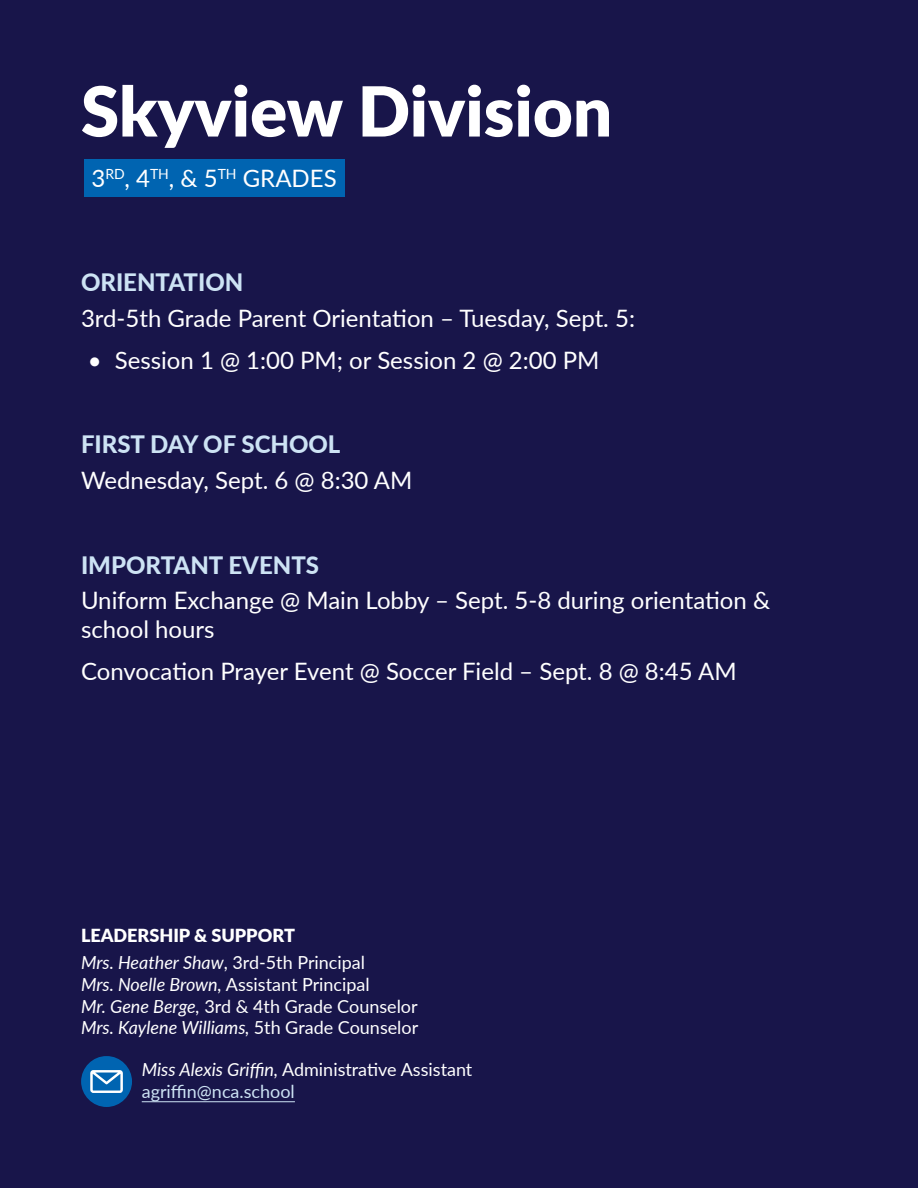
<style>
.page{position:relative;width:918px;height:1188px;background:#18154a}
.page>*{position:absolute;margin:0;border:0;box-sizing:border-box;transform-origin:0 0}
.paragraph{font:900 69px "Lato";color:#fff}
.paragraph-2{font:24px/28.8px "Lato";color:#fff}
.paragraph-3{font:800 24px "Lato";color:#cde3f4}
.paragraph-4{font:18px/21.6px "Lato";color:#fff}
.paragraph-5{font:italic 18px "Lato";color:#fff}
.paragraph-6{font:900 18px "Lato";color:#fff}
.s1{font-style:italic}
.s2{font-style:normal}
.s3{color:#cde3f4}
</style>
<div class="page">
<div style="left:84px;top:159px;width:261px;height:38px;background:#0064b1"></div>
<hr style="left:142px;top:1101px;width:153px;height:1px;background:#cde3f4">
<svg style="left:81px;top:1056px;width:51px;height:51px"></svg>
<p class="paragraph" style="left:81px;top:59px;width:533px">Skyview Division</p>
<p class="paragraph-2" style="left:92px;top:163px;width:247px">3<sup>RD</sup>, 4<sup>TH</sup>, &amp; 5<sup>TH</sup> GRADES</p>
<p class="paragraph-3" style="left:81px;top:264px;width:164px">ORIENTATION</p>
<p class="paragraph-2" style="left:81px;top:302px;width:556px">3rd-5th Grade Parent Orientation – Tuesday, Sept. 5:</p>
<p class="paragraph-2" style="left:88px;top:345px;width:513px">• Session 1 @ 1:00 PM; or Session 2 @ 2:00 PM</p>
<p class="paragraph-3" style="left:81px;top:427px;width:261px">FIRST DAY OF SCHOOL</p>
<p class="paragraph-2" style="left:81px;top:465px;width:333px">Wednesday, Sept. 6 @ 8:30 AM</p>
<p class="paragraph-3" style="left:81px;top:547px;width:240px">IMPORTANT EVENTS</p>
<p class="paragraph-2" style="left:81px;top:585px;width:691px">Uniform Exchange @ Main Lobby – Sept. 5-8 during orientation &amp; school hours</p>
<p class="paragraph-2" style="left:81px;top:656px;width:657px">Convocation Prayer Event @ Soccer Field – Sept. 8 @ 8:45 AM</p>
<p class="paragraph-6" style="left:81px;top:922px;width:215px">LEADERSHIP &amp; SUPPORT</p>
<p class="paragraph-4" style="left:81px;top:951px;width:286px"><span class="s1">Mrs. Heather Shaw</span>, 3rd-5th Principal</p>
<p class="paragraph-4" style="left:81px;top:973px;width:290px"><span class="s1">Mrs. Noelle Brown,</span> Assistant Principal</p>
<p class="paragraph-4" style="left:81px;top:994px;width:338px"><span class="s1">Mr. Gene Berge,</span> 3rd &amp; 4th Grade Counselor</p>
<p class="paragraph-5" style="left:81px;top:1015px;width:339px">Mrs. Kaylene Williams, <span class="s2">5th Grade Counselor</span></p>
<p class="paragraph-4" style="left:142px;top:1058px;width:332px"><span class="s1">Miss Alexis Griffin,</span> Administrative Assistant <span class="s3">agriffin@nca.school</span></p>
</div>
